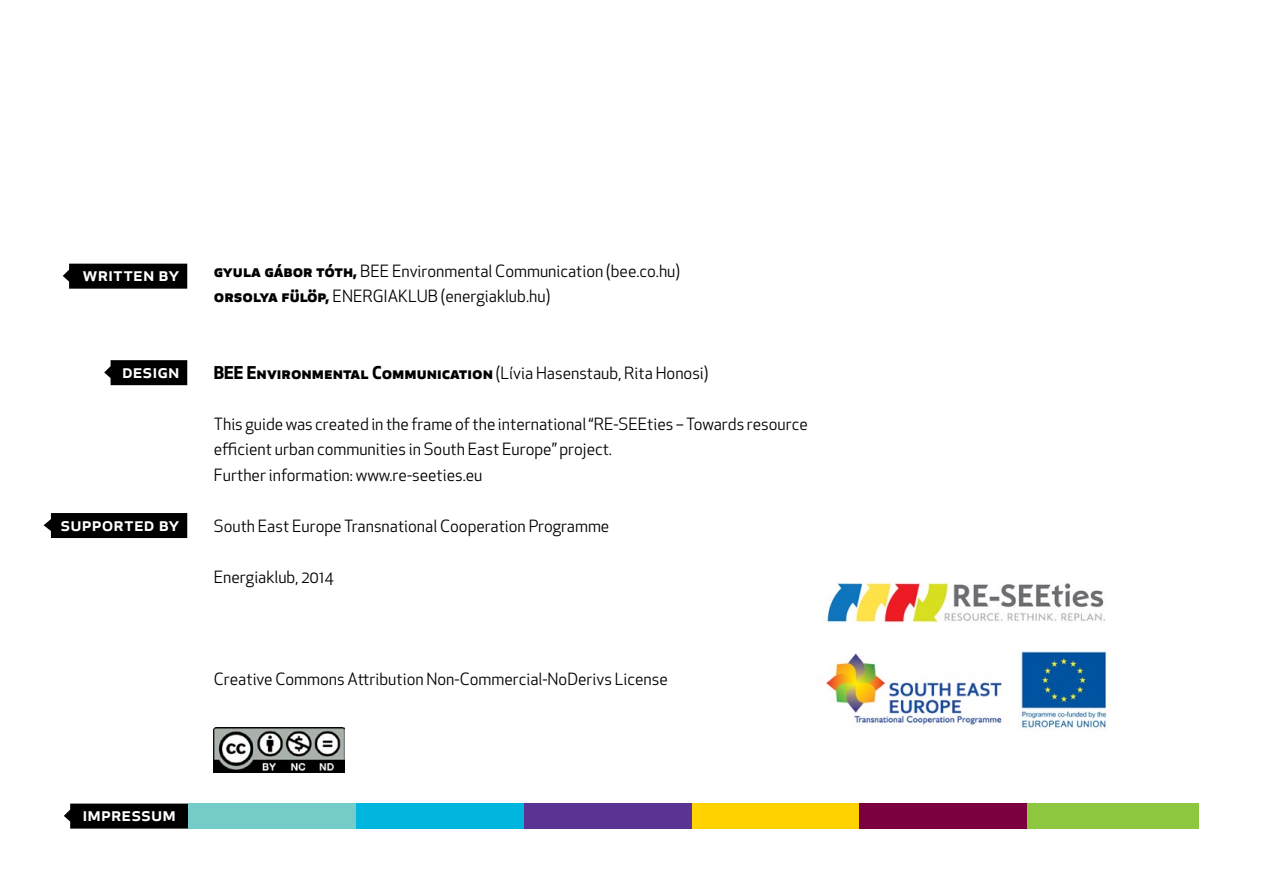
<style>
.page{position:relative;width:1263px;height:893px;background:#fff}
.page>*{position:absolute;margin:0;border:0;box-sizing:border-box;transform-origin:0 0}
.t1{font:500 19.5px "Apex New";letter-spacing:.005em;color:#fff}
.t2{font:700 17.25px "Apex New";color:#000}
.t3{font:16.5px/25.5px "Apex New";color:#000}
.s1{font-weight:700;font-size:17.25px}
.s2{font-weight:400;font-size:16.5px}
</style>
<div class="page">
<svg style="left:104px;top:360px;width:83px;height:25px;background:#111"></svg>
<svg style="left:63px;top:264px;width:124px;height:25px;background:#0c0c0c"></svg>
<div style="left:44px;top:513px;width:143px;height:25px;background:#000"></div>
<svg style="left:64px;top:804px;width:124px;height:25px;background:#0d0d0d"></svg>
<div style="left:188px;top:804px;width:168px;height:25px;background:#74cbc8"></div>
<div style="left:356px;top:804px;width:168px;height:25px;background:#00b6de"></div>
<div style="left:524px;top:804px;width:168px;height:25px;background:#5b3393"></div>
<div style="left:692px;top:804px;width:167px;height:25px;background:#ffd200"></div>
<div style="left:859px;top:804px;width:168px;height:25px;background:#7c0040"></div>
<div style="left:1027px;top:804px;width:172px;height:25px;background:#8dc63f"></div>
<img style="left:1020px;top:651px;width:87px;height:80px">
<img style="left:827px;top:582px;width:278px;height:41px">
<img style="left:825px;top:653px;width:177px;height:73px">
<img style="left:214px;top:727px;width:130px;height:45px">
<p class="t1" style="left:83px;top:261px;width:98px">written by</p>
<p class="t1" style="left:122px;top:358px;width:59px">design</p>
<p class="t1" style="left:61px;top:511px;width:121px">supported by</p>
<p class="t3" style="left:214px;top:258px;width:468px"><span class="s1">gyula gábor tóth,</span> BEE Environmental Communication (bee.co.hu) <span class="s1">orsolya fülöp,</span> ENERGIAKLUB (energiaklub.hu)</p>
<p class="t2" style="left:214px;top:360px;width:496px">BEE Environmental Communication <span class="s2">(Lívia Hasenstaub, Rita Honosi)</span></p>
<p class="t3" style="left:214px;top:411px;width:595px">This guide was created in the frame of the international “RE-SEEties – Towards resource efficient urban communities in South East Europe” project.<br>Further information: www.re-seeties.eu</p>
<p class="t3" style="left:214px;top:513px;width:397px">South East Europe Transnational Cooperation Programme</p>
<p class="t3" style="left:214px;top:564px;width:121px">Energiaklub, 2014</p>
<p class="t3" style="left:214px;top:666px;width:455px">Creative Commons Attribution Non-Commercial-NoDerivs License</p>
<p class="t1" style="left:82px;top:801px;width:95px">impressum</p>
</div>
